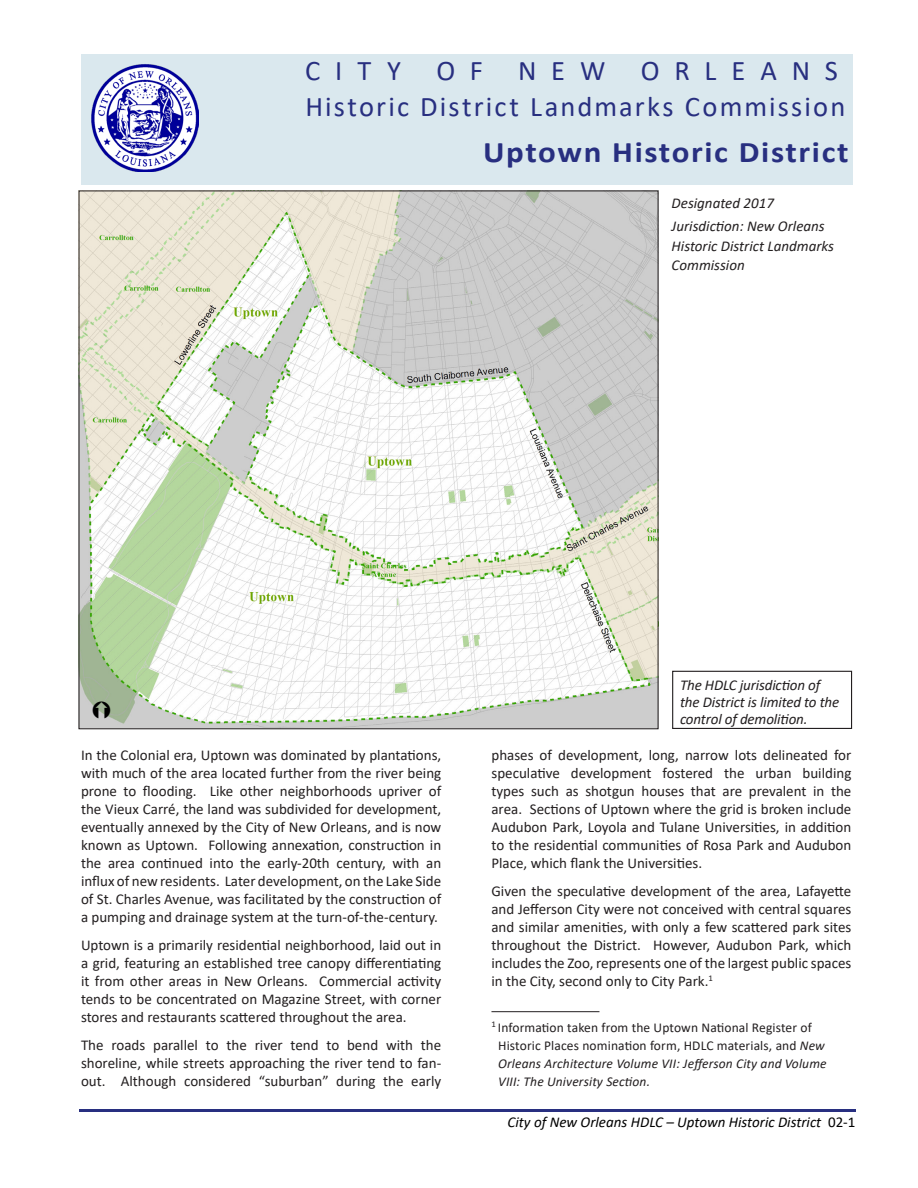
<style>
.page{position:relative;width:918px;height:1188px;background:#fff}
.page>*{position:absolute;margin:0;border:0;box-sizing:border-box;transform-origin:0 0}
.Title_Page_-_Banner{font:700 30px "Calibri";letter-spacing:.05em;color:#282f80;scale:1.1 1}
.t1{font:28.5px/36px "Calibri";letter-spacing:.075em;color:#282f80}
.Text_-_Body{font:15px/18px "Calibri";color:#231f20;text-align:justify}
.t2{font:italic 15px/19.5px "Calibri";letter-spacing:-.005em;color:#231f20}
.t3{font:italic 15px "Calibri";color:#000}
.Footnotes{font:13.5px/18px "Calibri";letter-spacing:.01em;color:#231f20}
.s1{font-style:italic}
.s2{font-style:normal}
</style>
<div class="page">
<div style="left:81px;top:54px;width:771px;height:131px;background:#dae8ee"></div>
<hr style="left:79px;top:1109px;width:776px;height:2px;background:#282f80">
<img style="left:91px;top:64px;width:108px;height:108px">
<hr style="left:491px;top:1011px;width:108px;height:1px;background:#231f20">
<img style="left:81px;top:193px;width:575px;height:534px">
<div style="left:672px;top:671px;width:180px;height:58px;border:1px solid #231f20"></div>
<svg style="left:93px;top:652px;width:17px;height:17px"></svg>
<svg style="left:93px;top:702px;width:17px;height:17px"></svg>
<h2 class="t1" style="left:305px;top:51px;width:542px">CITY OF NEW ORLEANS<br>Historic District Landmarks Commission</h2>
<p class="Title_Page_-_Banner" style="left:483px;top:131px;width:334px">Uptown Historic District</p>
<p class="t2" style="left:672px;top:193px;width:104px">Designated 2017</p>
<p class="t2" style="left:672px;top:216px;width:164px">Jurisdiction: New Orleans<br>Historic District Landmarks<br>Commission</p>
<p class="Text_-_Body" style="left:81px;top:746px;width:362px">In the Colonial era, Uptown was dominated by plantations, with much of the area located further from the river being prone to flooding. Like other neighborhoods upriver of the Vieux Carré, the land was subdivided for development, eventually annexed by the City of New Orleans, and is now known as Uptown. Following annexation, construction in the area continued into the early-20th century, with an influx of new residents. Later development, on the Lake Side of St. Charles Avenue, was facilitated by the construction of a pumping and drainage system at the turn-of-the-century.</p>
<p class="Text_-_Body" style="left:81px;top:936px;width:362px">Uptown is a primarily residential neighborhood, laid out in a grid, featuring an established tree canopy differentiating it from other areas in New Orleans. Commercial activity tends to be concentrated on Magazine Street, with corner stores and restaurants scattered throughout the area.</p>
<p class="Text_-_Body" style="left:81px;top:1036px;width:362px">The roads parallel to the river tend to bend with the shoreline, while streets approaching the river tend to fan&shy;out. Although considered “suburban” during the early</p>
<p class="t2" style="left:680px;top:676px;width:161px;line-height:17.2px">The HDLC jurisdiction of the District is limited to the control of demolition.</p>
<p class="Text_-_Body" style="left:491px;top:746px;width:361px">phases of development, long, narrow lots delineated for speculative development fostered the urban building types such as shotgun houses that are prevalent in the area. Sections of Uptown where the grid is broken include Audubon Park, Loyola and Tulane Universities, in addition to the residential communities of Rosa Park and Audubon Place, which flank the Universities.</p>
<p class="Text_-_Body" style="left:491px;top:882px;width:361px">Given the speculative development of the area, Lafayette and Jefferson City were not conceived with central squares and similar amenities, with only a few scattered park sites throughout the District. However, Audubon Park, which includes the Zoo, represents one of the largest public spaces in the City, second only to City Park.<sup>1</sup></p>
<p class="Footnotes" style="left:498px;top:1018px;width:330px;text-indent:-7px"><sup>1</sup> Information taken from the Uptown National Register of Historic Places nomination form, HDLC materials, and <span class="s1">New Orleans Architecture Volume VII: Jefferson City and Volume VIII: The University Section.</span></p>
<p class="t3" style="left:508px;top:1112px;width:349px">City of New Orleans HDLC – Uptown Historic District <span class="s2">02-1</span></p>
</div>
